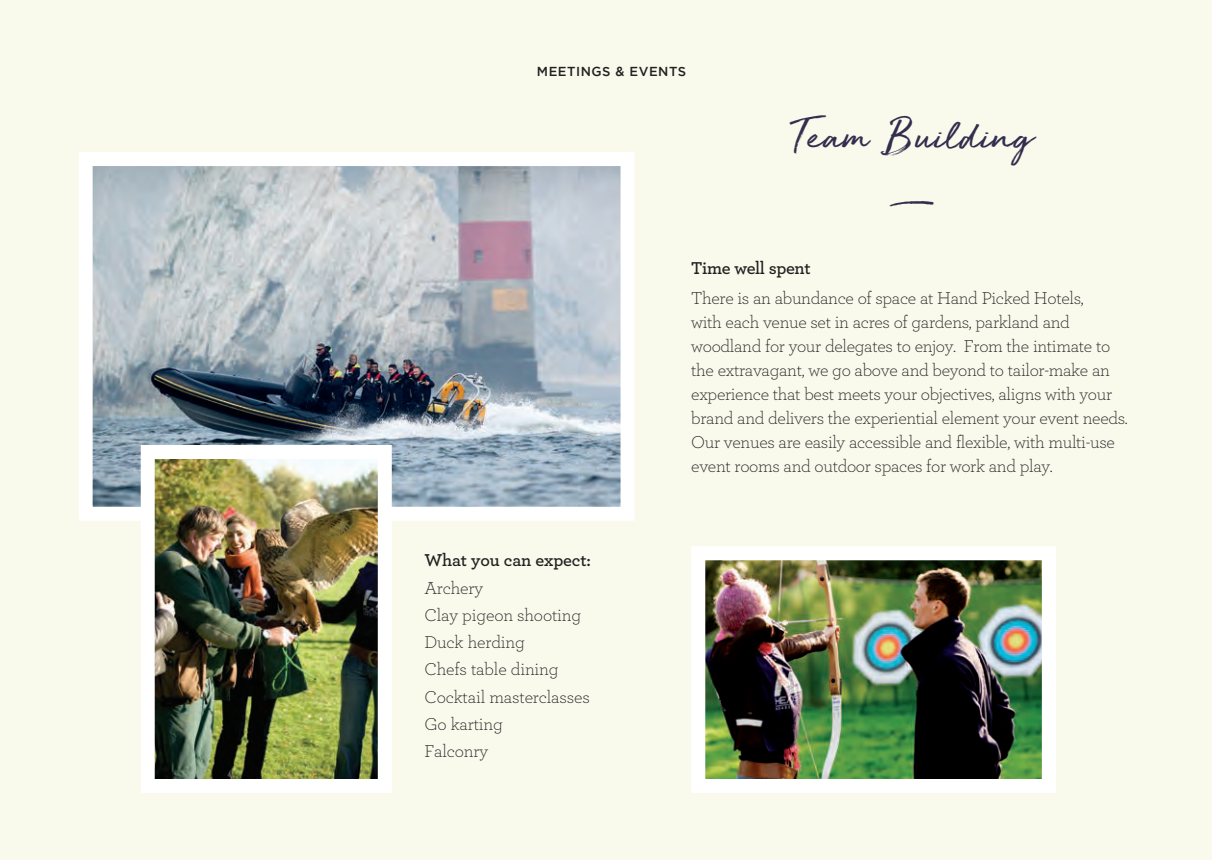
<style>
.page{position:relative;width:1212px;height:860px;background:#fff}
.page>*{position:absolute;margin:0;border:0;box-sizing:border-box;transform-origin:0 0}
.t1{font:46px "Golden Plains";color:#322e4d}
.t2{font:300 18px/24px "Archer Pro";letter-spacing:-.02em;color:#231f20}
.t3{font:600 18px "Archer Pro";letter-spacing:-.01em;color:#231f20}
.t4{font:500 13px "Gotham";letter-spacing:.04em;color:#231f20}
</style>
<div class="page">
<div style="left:0;top:0;width:1211px;height:860px;background:#f9f9ec"></div>
<img style="left:94px;top:167px;width:525px;height:338px">
<div style="left:79px;top:152px;width:555px;height:368px;border:14px solid #fff"></div>
<img style="left:156px;top:460px;width:221px;height:318px">
<div style="left:141px;top:445px;width:251px;height:348px;border:14px solid #fff"></div>
<img style="left:706px;top:561px;width:334px;height:217px">
<div style="left:691px;top:546px;width:364px;height:247px;border:14px solid #fff"></div>
<p class="t4" style="left:537px;top:64px;width:151px">MEETINGS &amp; EVENTS</p>
<h1 class="t1" style="left:790px;top:104px;width:244px">Team Building</h1>
<p class="t3" style="left:424px;top:547px;width:168px">What you can expect:</p>
<p class="t2" style="left:424px;top:573px;width:167px;line-height:27.2px">Archery<br>Clay pigeon shooting<br>Duck herding<br>Chefs table dining<br>Cocktail masterclasses<br>Go karting<br>Falconry</p>
<p class="t3" style="left:691px;top:255px;width:121px">Time well spent</p>
<p class="t2" style="left:691px;top:285px;width:438px">There is an abundance of space at Hand Picked Hotels,<br>with each venue set in acres of gardens, parkland and woodland for your delegates to enjoy. From the intimate to the extravagant, we go above and beyond to tailor-make an experience that best meets your objectives, aligns with your brand and delivers the experiential element your event needs.<br>Our venues are easily accessible and flexible, with multi-use event rooms and outdoor spaces for work and play.</p>
</div>
